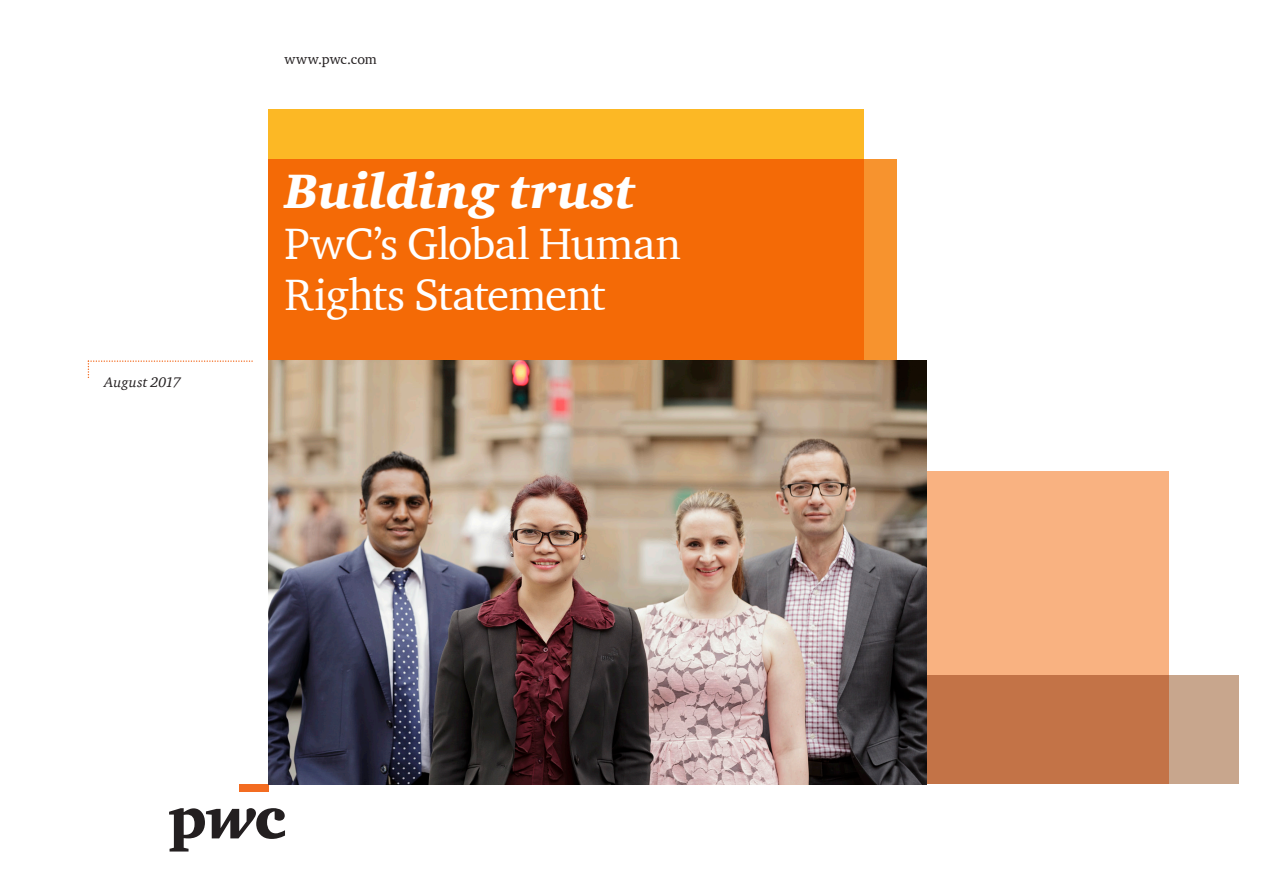
<style>
.page{position:relative;width:1263px;height:893px;background:#fff}
.page>*{position:absolute;margin:0;border:0;box-sizing:border-box;transform-origin:0 0}
.Cover_title{font:italic 900 49.5px "ITC Charter Com";letter-spacing:.005em;color:#fff}
.Cover_subtitle{font:45px/51px "ITC Charter Com";letter-spacing:-.02em;color:#fff}
.t1{font:14.25px "ITC Charter Com";letter-spacing:.005em;color:#231f20}
.t2{font:italic 14.25px "ITC Charter Com";letter-spacing:.01em;color:#231f20}
</style>
<div class="page">
<div style="left:239px;top:784px;width:29px;height:7px;background:#f36c21"></div>
<svg style="left:169px;top:808px;width:116px;height:43px"></svg>
<div style="left:268px;top:471px;width:900px;height:313px;background:#f9b281"></div>
<svg style="left:268px;top:109px;width:596px;height:251px;fill:#f46a06"></svg>
<svg style="left:926px;top:675px;width:313px;height:109px;fill:#c37347"></svg>
<svg style="left:88px;top:360px;width:165px;height:18px"></svg>
<img style="left:268px;top:360px;width:658px;height:424px">
<p class="t2" style="left:105px;top:374px;width:78px">August 2017</p>
<p class="t1" style="left:284px;top:50px;width:94px">www.pwc.com</p>
<p class="Cover_title" style="left:284px;top:161px;width:352px">Building trust</p>
<p class="Cover_subtitle" style="left:284px;top:218px;width:398px">PwC’s Global Human<br>Rights Statement</p>
</div>
